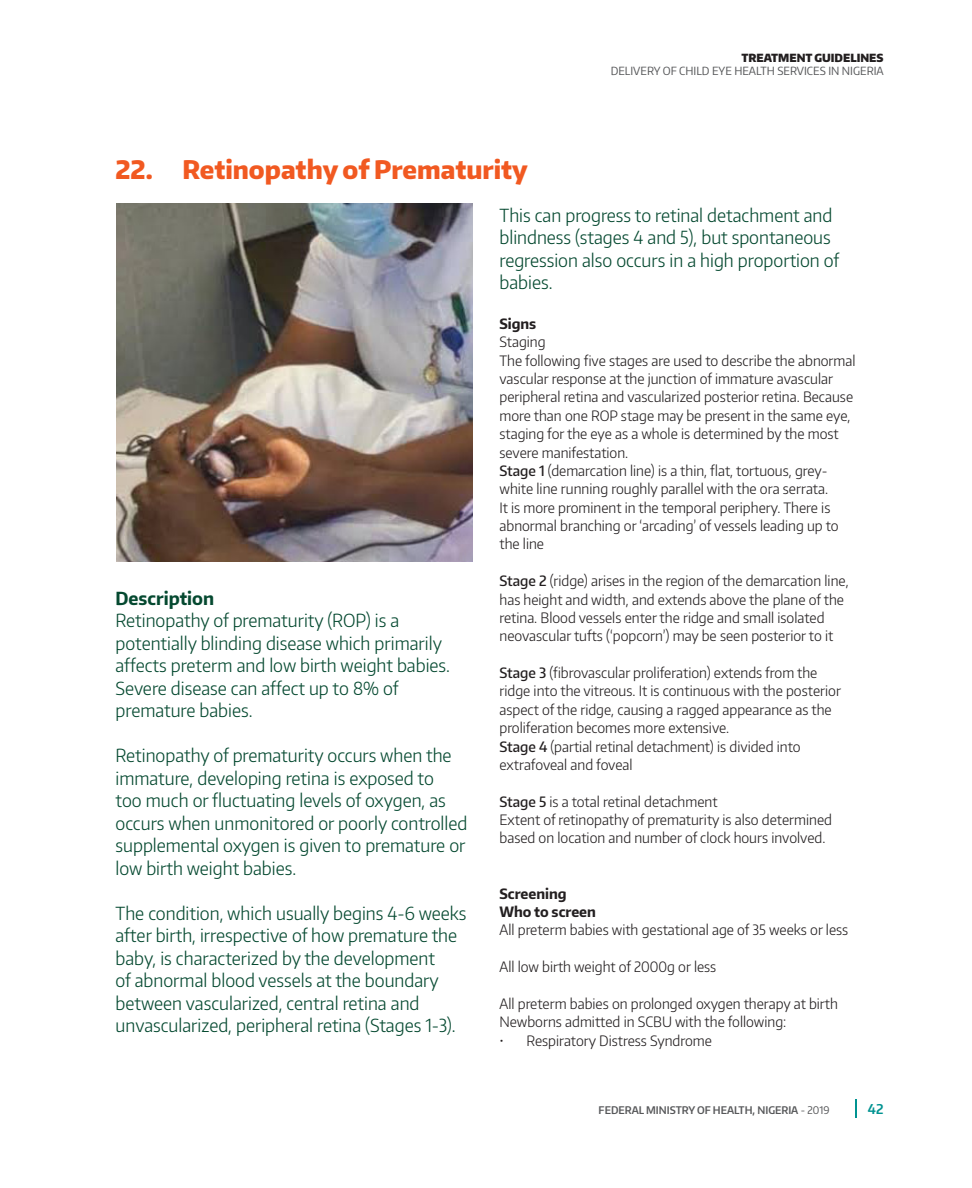
<style>
.page{position:relative;width:972px;height:1188px;background:#fff}
.page>*{position:absolute;margin:0;border:0;box-sizing:border-box;transform-origin:0 0}
.t1{font:800 25.5px "Encode Sans Narrow";color:#f15921}
.t2{font:300 18px/22.5px "Encode Sans Narrow";color:#054930}
.t3{font:700 18px "Encode Sans Narrow";color:#054930}
.t4{font:300 14.25px/18.3px "Encode Sans Narrow";color:#231f20}
.t5{font:700 14.25px "Encode Sans Narrow";color:#231f20}
.t6{font:600 13.5px "Encode Sans Narrow";color:#009391}
.t7{font:11.25px "Encode Sans Narrow";color:#57585a}
.t8{font:900 11.25px "Encode Sans Narrow";color:#231f20}
.t9{font:600 10.5px "Encode Sans Narrow";color:#57585a}
.s1{font-weight:500}
.s2{font-weight:400}
</style>
<div class="page">
<svg style="left:855px;top:1099px;width:1px;height:19px"></svg>
<img style="left:117px;top:203px;width:355px;height:359px">
<p class="t1" style="left:116px;top:152px;width:414px">22. Retinopathy of Prematurity</p>
<p class="t8" style="left:741px;top:50px;width:144px">TREATMENT GUIDELINES</p>
<p class="t7" style="left:611px;top:63px;width:274px">DELIVERY OF CHILD EYE HEALTH SERVICES IN NIGERIA</p>
<p class="t3" style="left:116px;top:586px;width:100px">Description</p>
<p class="t2" style="left:116px;top:609px;width:336px">Retinopathy of prematurity (ROP) is a potentially blinding disease which primarily affects preterm and low birth weight babies.<br>Severe disease can affect up to 8% of premature babies.</p>
<p class="t2" style="left:116px;top:744px;width:353px">Retinopathy of prematurity occurs when the immature, developing retina is exposed to<br>too much or fluctuating levels of oxygen, as occurs when unmonitored or poorly controlled supplemental oxygen is given to premature or low birth weight babies.</p>
<p class="t2" style="left:116px;top:901px;width:353px">The condition, which usually begins 4-6 weeks after birth, irrespective of how premature the baby, is characterized by the development<br>of abnormal blood vessels at the boundary between vascularized, central retina and unvascularized, peripheral retina (Stages 1-3).</p>
<p class="t2" style="left:500px;top:203px;width:341px">This can progress to retinal detachment and blindness (stages 4 and 5), but spontaneous regression also occurs in a high proportion of babies.</p>
<p class="t5" style="left:500px;top:314px;width:38px">Signs</p>
<p class="t4" style="left:500px;top:332px;width:48px">Staging</p>
<p class="t4" style="left:500px;top:351px;width:358px">The following five stages are used to describe the abnormal vascular response at the junction of immature avascular peripheral retina and vascularized posterior retina. Because more than one ROP stage may be present in the same eye, staging for the eye as a whole is determined by the most severe manifestation.</p>
<p class="t4" style="left:500px;top:461px;width:341px"><span class="s1">Stage 1</span> (demarcation line) is a thin, flat, tortuous, grey&shy;white line running roughly parallel with the ora serrata.<br>It is more prominent in the temporal periphery. There is abnormal branching or ‘arcading’ of vessels leading up to the line</p>
<p class="t4" style="left:500px;top:571px;width:351px"><span class="s1">Stage 2</span> (ridge) arises in the region of the demarcation line, has height and width, and extends above the plane of the retina. Blood vessels enter the ridge and small isolated neovascular tufts (‘popcorn’) may be seen posterior to it</p>
<p class="t4" style="left:500px;top:663px;width:343px"><span class="s1">Stage 3</span> (fibrovascular proliferation) extends from the ridge into the vitreous. It is continuous with the posterior aspect of the ridge, causing a ragged appearance as the proliferation becomes more extensive.</p>
<p class="t4" style="left:500px;top:737px;width:303px"><span class="s1">Stage 4</span> (partial retinal detachment) is divided into extrafoveal and foveal</p>
<p class="t4" style="left:500px;top:792px;width:220px"><span class="s1">Stage 5</span> is a total retinal detachment</p>
<p class="t4" style="left:500px;top:810px;width:334px">Extent of retinopathy of prematurity is also determined based on location and number of clock hours involved.</p>
<p class="t5" style="left:500px;top:884px;width:69px">Screening</p>
<p class="t5" style="left:500px;top:902px;width:98px">Who to screen</p>
<p class="t4" style="left:500px;top:920px;width:350px">All preterm babies with gestational age of 35 weeks or less</p>
<p class="t4" style="left:500px;top:957px;width:218px">All low birth weight of 2000g or less</p>
<p class="t4" style="left:500px;top:994px;width:340px">All preterm babies on prolonged oxygen therapy at birth</p>
<p class="t4" style="left:500px;top:1012px;width:288px">Newborns admitted in SCBU with the following:</p>
<p class="t4" style="left:500px;top:1031px;width:214px">• Respiratory Distress Syndrome</p>
<p class="t9" style="left:599px;top:1103px;width:232px">FEDERAL MINISTRY OF HEALTH, NIGERIA <span class="s2">- 2019</span></p>
<p class="t6" style="left:868px;top:1100px;width:17px">42</p>
</div>
